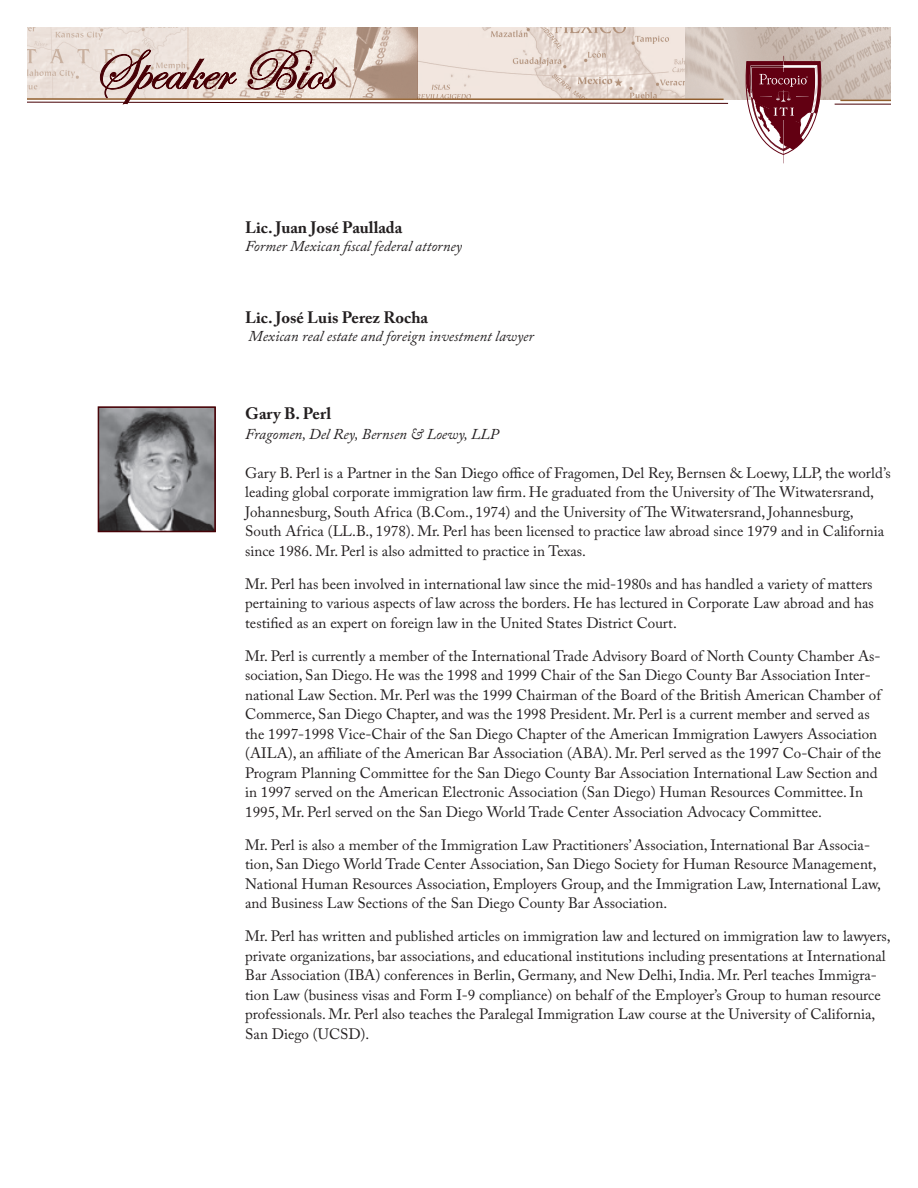
<style>
.page{position:relative;width:918px;height:1188px;background:#fff}
.page>*{position:absolute;margin:0;border:0;box-sizing:border-box;transform-origin:0 0}
.t1{font:57.9px "Edwardian Script ITC";color:#470005}
.t2{font:700 16.5px "Adobe Caslon Pro";color:#231f20}
.t3{font:15px/19.5px "Adobe Caslon Pro";color:#231f20}
.t4{font:italic 15px "Adobe Caslon Pro";color:#231f20}
</style>
<div class="page">
<img style="left:27px;top:27px;width:864px;height:72px">
<img style="left:188px;top:27px;width:1px;height:22px">
<img style="left:417px;top:27px;width:1px;height:72px">
<hr style="left:840px;top:100px;width:51px;height:1px;background:#915e2d">
<hr style="left:835px;top:104px;width:56px;height:1px;background:#470005">
<svg style="left:27px;top:49px;width:702px;height:56px;background:#dac8c0"></svg>
<svg style="left:744px;top:56px;width:78px;height:107px"></svg>
<svg style="left:98px;top:407px;width:118px;height:125px;background:#868587"></svg>
<div style="left:99px;top:407px;width:116px;height:124px;border:1px solid #470005"></div>
<h1 class="t1" style="left:93px;top:39px;width:242px">Speaker Bios</h1>
<p class="t2" style="left:245px;top:218px;width:159px">Lic. Juan José Paullada</p>
<p class="t4" style="left:245px;top:237px;width:218px">Former Mexican fiscal federal attorney</p>
<p class="t2" style="left:245px;top:308px;width:185px">Lic. José Luis Perez Rocha</p>
<p class="t4" style="left:249px;top:327px;width:287px">Mexican real estate and foreign investment lawyer</p>
<p class="t2" style="left:245px;top:404px;width:88px">Gary B. Perl</p>
<p class="t4" style="left:245px;top:425px;width:255px">Fragomen, Del Rey, Bernsen &amp; Loewy, LLP</p>
<p class="t3" style="left:245px;top:463px;width:647px">Gary B. Perl is a Partner in the San Diego office of Fragomen, Del Rey, Bernsen &amp; Loewy, LLP, the world’s leading global corporate immigration law firm. He graduated from the University of The Witwatersrand, Johannesburg, South Africa (B.Com., 1974) and the University of The Witwatersrand, Johannesburg, South Africa (LL.B., 1978). Mr. Perl has been licensed to practice law abroad since 1979 and in California since 1986. Mr. Perl is also admitted to practice in Texas.</p>
<p class="t3" style="left:245px;top:574px;width:630px;text-align:justify">Mr. Perl has been involved in international law since the mid-1980s and has handled a variety of matters pertaining to various aspects of law across the borders. He has lectured in Corporate Law abroad and has testified as an expert on foreign law in the United States District Court.</p>
<p class="t3" style="left:245px;top:646px;width:638px">Mr. Perl is currently a member of the International Trade Advisory Board of North County Chamber As&shy;sociation, San Diego. He was the 1998 and 1999 Chair of the San Diego County Bar Association Inter&shy;national Law Section. Mr. Perl was the 1999 Chairman of the Board of the British American Chamber of Commerce, San Diego Chapter, and was the 1998 President. Mr. Perl is a current member and served as the 1997-1998 Vice-Chair of the San Diego Chapter of the American Immigration Lawyers Association (AILA), an affiliate of the American Bar Association (ABA). Mr. Perl served as the 1997 Co-Chair of the Program Planning Committee for the San Diego County Bar Association International Law Section and in 1997 served on the American Electronic Association (San Diego) Human Resources Committee. In 1995, Mr. Perl served on the San Diego World Trade Center Association Advocacy Committee.</p>
<p class="t3" style="left:245px;top:835px;width:637px">Mr. Perl is also a member of the Immigration Law Practitioners’ Association, International Bar Associa&shy;tion, San Diego World Trade Center Association, San Diego Society for Human Resource Management, National Human Resources Association, Employers Group, and the Immigration Law, International Law, and Business Law Sections of the San Diego County Bar Association.</p>
<p class="t3" style="left:245px;top:926px;width:647px">Mr. Perl has written and published articles on immigration law and lectured on immigration law to lawyers, private organizations, bar associations, and educational institutions including presentations at International Bar Association (IBA) conferences in Berlin, Germany, and New Delhi, India. Mr. Perl teaches Immigra&shy;tion Law (business visas and Form I-9 compliance) on behalf of the Employer’s Group to human resource professionals. Mr. Perl also teaches the Paralegal Immigration Law course at the University of California, San Diego (UCSD).</p>
</div>
